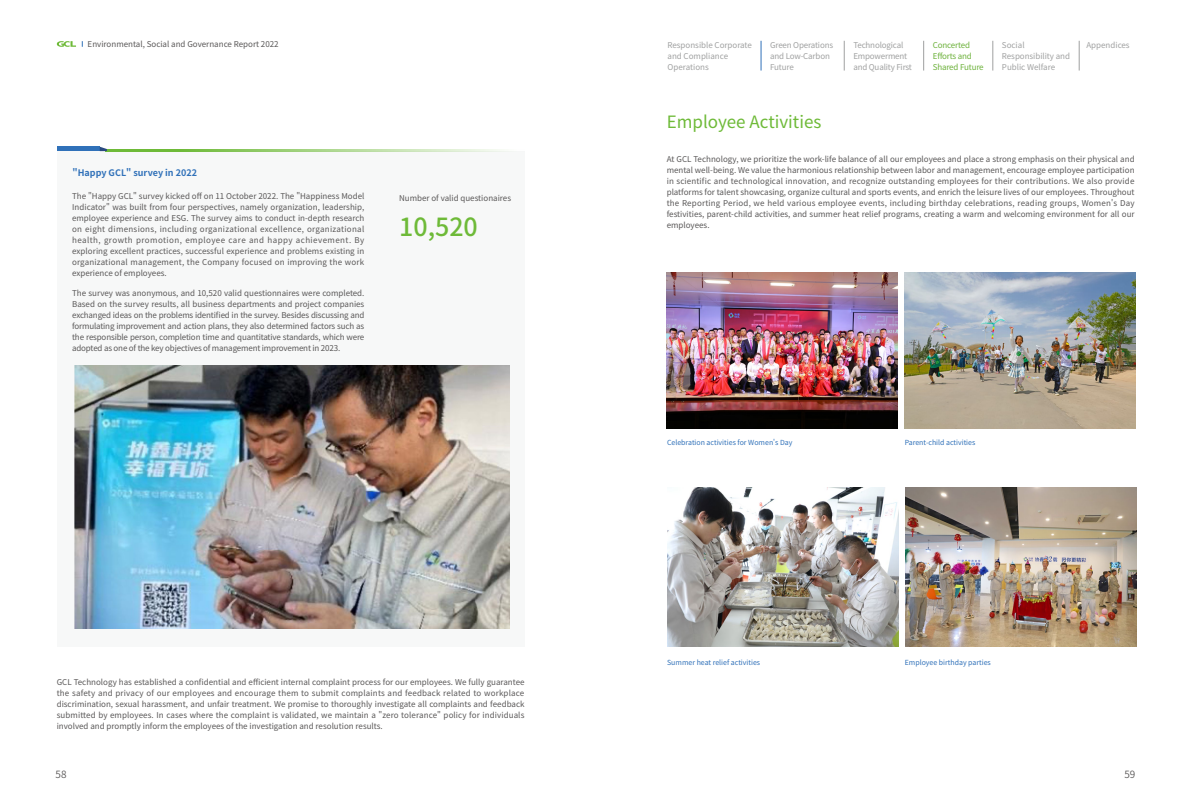
<style>
.page{position:relative;width:1191px;height:808px;background:#fff}
.page>*{position:absolute;margin:0;border:0;box-sizing:border-box;transform-origin:0 0}
.t1{font:500 25px "Source Han Sans CN";color:#6eba38}
.t2{font:17px "Source Han Sans CN";color:#6eba38}
.t3{font:10px "Source Han Sans CN";color:#595757}
.t4{font:700 9px "Source Han Sans CN";color:#3071b9}
.t5{font:8px/11px "Source Han Sans CN";color:#595757;text-align:justify}
.t6{font:8px/11px "Source Han Sans CN";letter-spacing:-.015em;color:#9fa0a0}
.t7{font:8px/11px "Source Han Sans CN";letter-spacing:-.02em;color:#6cb13a}
.t8{font:7px "Source Han Sans CN";color:#3071b9}
</style>
<div class="page">
<svg style="left:57px;top:41px;width:19px;height:6px"></svg>
<hr style="left:761px;top:41px;width:1px;height:30px;background:#3071b9">
<hr style="left:844px;top:41px;width:1px;height:30px;background:#9fa0a0">
<hr style="left:923px;top:41px;width:1px;height:30px;background:#9fa0a0">
<hr style="left:992px;top:41px;width:1px;height:30px;background:#9fa0a0">
<hr style="left:1079px;top:41px;width:1px;height:30px;background:#9fa0a0">
<div style="left:57px;top:151px;width:467px;height:496px;background:#f7f8f8"></div>
<hr style="left:57px;top:147px;width:43px;height:4px;background:#3071b9">
<hr style="left:105px;top:149px;width:419px;height:2px;background:#6eba38">
<svg style="left:100px;top:147px;width:7px;height:4px"></svg>
<img style="left:666px;top:272px;width:231px;height:156px">
<img style="left:667px;top:488px;width:231px;height:159px">
<img style="left:904px;top:272px;width:231px;height:156px">
<img style="left:905px;top:488px;width:231px;height:159px">
<img style="left:74px;top:365px;width:435px;height:263px">
<p class="t5" style="left:88px;top:38px;width:192px">Environmental, Social and Governance Report 2022</p>
<p class="t6" style="left:667px;top:39px;width:86px">Responsible Corporate and Compliance<br>Operations</p>
<p class="t6" style="left:770px;top:39px;width:64px">Green Operations and Low-Carbon<br>Future</p>
<p class="t6" style="left:853px;top:39px;width:60px">Technological<br>Empowerment and Quality First</p>
<p class="t7" style="left:932px;top:39px;width:52px">Concerted<br>Efforts and<br>Shared Future</p>
<p class="t6" style="left:1002px;top:39px;width:70px">Social<br>Responsibility and<br>Public Welfare</p>
<p class="t6" style="left:1086px;top:39px;width:45px">Appendices</p>
<p class="t4" style="left:73px;top:167px;width:126px">"Happy GCL" survey in 2022</p>
<p class="t5" style="left:72px;top:191px;width:294px">The "Happy GCL" survey kicked off on 11 October 2022. The "Happiness Model Indicator" was built from four perspectives, namely organization, leadership, employee experience and ESG. The survey aims to conduct in-depth research on eight dimensions, including organizational excellence, organizational health, growth promotion, employee care and happy achievement. By exploring excellent practices, successful experience and problems existing in organizational management, the Company focused on improving the work experience of employees.</p>
<p class="t5" style="left:72px;top:287px;width:294px">The survey was anonymous, and 10,520 valid questionnaires were completed.<br>Based on the survey results, all business departments and project companies exchanged ideas on the problems identified in the survey. Besides discussing and formulating improvement and action plans, they also determined factors such as the responsible person, completion time and quantitative standards, which were adopted as one of the key objectives of management improvement in 2023.</p>
<p class="t5" style="left:399px;top:193px;width:113px">Number of valid questionaires</p>
<h1 class="t1" style="left:399px;top:212px;width:80px">10,520</h1>
<p class="t5" style="left:57px;top:676px;width:469px">GCL Technology has established a confidential and efficient internal complaint process for our employees. We fully guarantee the safety and privacy of our employees and encourage them to submit complaints and feedback related to workplace discrimination, sexual harassment, and unfair treatment. We promise to thoroughly investigate all complaints and feedback submitted by employees. In cases where the complaint is validated, we maintain a "zero tolerance" policy for individuals involved and promptly inform the employees of the investigation and resolution results.</p>
<h2 class="t2" style="left:666px;top:113px;width:156px">Employee Activities</h2>
<p class="t5" style="left:666px;top:153px;width:469px">At GCL Technology, we prioritize the work-life balance of all our employees and place a strong emphasis on their physical and mental well-being. We value the harmonious relationship between labor and management, encourage employee participation in scientific and technological innovation, and recognize outstanding employees for their contributions. We also provide platforms for talent showcasing, organize cultural and sports events, and enrich the leisure lives of our employees. Throughout the Reporting Period, we held various employee events, including birthday celebrations, reading groups, Women's Day festivities, parent-child activities, and summer heat relief programs, creating a warm and welcoming environment for all our employees.</p>
<p class="t8" style="left:667px;top:438px;width:127px">Celebration activities for Women's Day</p>
<p class="t8" style="left:904px;top:438px;width:72px">Parent-child activities</p>
<p class="t8" style="left:667px;top:658px;width:95px">Summer heat relief activities</p>
<p class="t8" style="left:904px;top:658px;width:88px">Employee birthday parties</p>
<p class="t3" style="left:56px;top:769px;width:12px">58</p>
<p class="t3" style="left:1124px;top:769px;width:12px">59</p>
</div>
